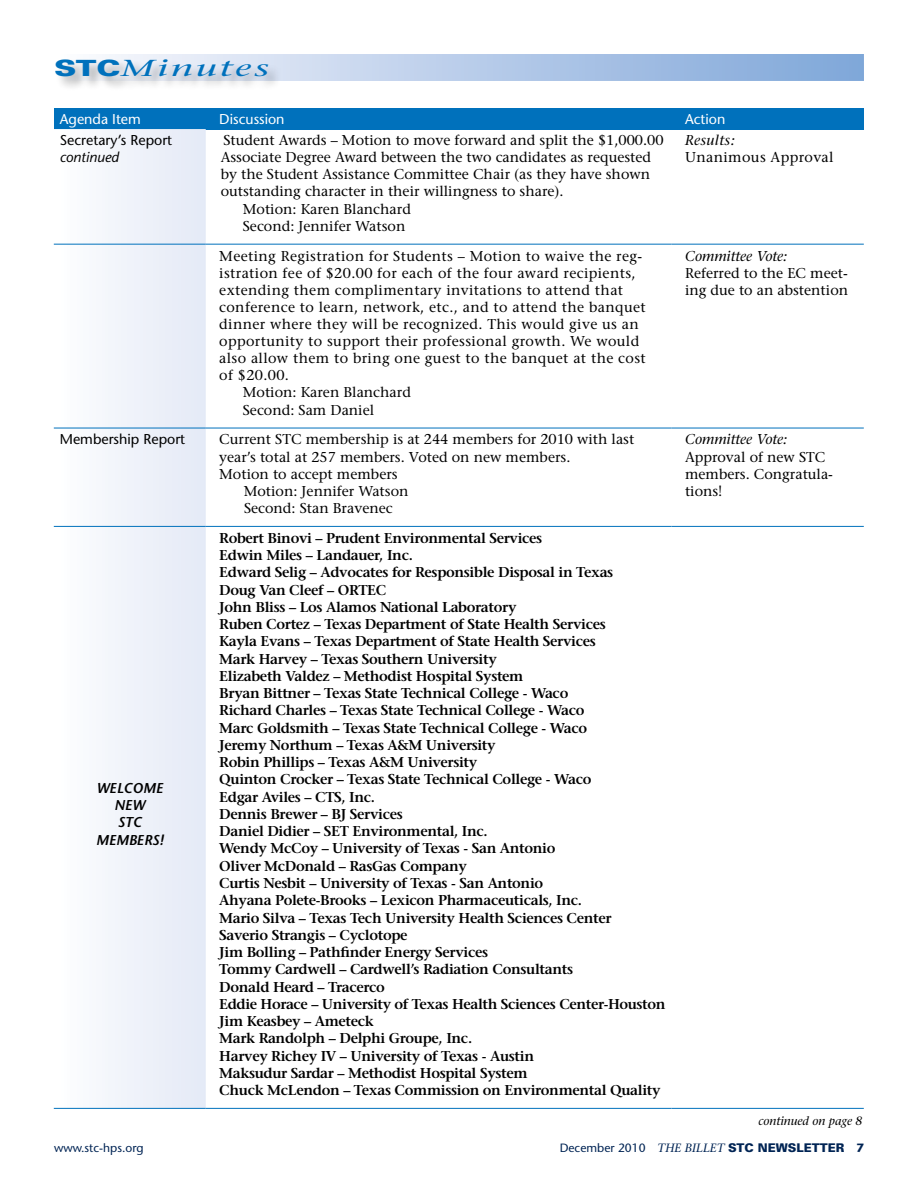
<style>
.page{position:relative;width:918px;height:1188px;background:#fff}
.page>*{position:absolute;margin:0;border:0;box-sizing:border-box;transform-origin:0 0}
.t1{font:italic 500 23.1px "Stone Serif Std";letter-spacing:.075em;color:#0071bc;scale:1.64 1}
.t2{font:600 14.25px/17.2px "Stone Serif Std";letter-spacing:-.025em;color:#000}
.t3{font:500 14.25px/17.1px "Stone Serif Std";color:#000}
.t4{font:500 14.25px/17.1px "Stone Serif Std";letter-spacing:.025em;color:#000}
.t5{font:500 14.25px/17.1px "Stone Sans Std";color:#000}
.t6{font:500 14.25px "Stone Sans Std";color:#fff}
.t7{font:italic 600 14.25px/17.1px "Stone Sans Std";color:#000;text-align:center}
.t8{font:900 12px "Univers LT Std";color:#002454}
.t9{font:italic 500 12px "Stone Serif Std";color:#000}
.t10{font:500 12px "Stone Sans Std";color:#002454}
.s1{font-family:"Univers LT Std";font-weight:900;font-style:normal;font-size:22.35px}
.s2{font-style:italic}
.s3{font-family:"Stone Sans Std";font-weight:500}
.s4{font-family:"Stone Serif Std";font-weight:500;font-style:italic}
.s5{font-family:"Stone Sans Std";font-weight:700}
</style>
<div class="page">
<div style="left:54px;top:54px;width:810px;height:27px;background:linear-gradient(to right,#fbfafe,#7da5d8)"></div>
<div style="left:55px;top:58px;width:227px;height:33px;background:#000;opacity:.3"></div>
<div style="left:54px;top:108px;width:152px;height:21px;background:#0071bc"></div>
<div style="left:206px;top:108px;width:466px;height:21px;background:#0071bc"></div>
<div style="left:672px;top:108px;width:192px;height:21px;background:#0071bc"></div>
<svg style="left:54px;top:129px;width:152px;height:979px"></svg>
<hr style="left:54px;top:1108px;width:152px;height:1px;background:#0071bc">
<hr style="left:206px;top:1108px;width:466px;height:1px;background:#0071bc">
<hr style="left:672px;top:1108px;width:192px;height:1px;background:#0071bc">
<hr style="left:54px;top:244px;width:152px;height:1px;background:#0071bc">
<hr style="left:206px;top:244px;width:466px;height:1px;background:#0071bc">
<hr style="left:672px;top:244px;width:192px;height:1px;background:#0071bc">
<hr style="left:54px;top:428px;width:152px;height:1px;background:#0071bc">
<hr style="left:206px;top:428px;width:466px;height:1px;background:#0071bc">
<hr style="left:672px;top:428px;width:192px;height:1px;background:#0071bc">
<hr style="left:54px;top:526px;width:152px;height:1px;background:#0071bc">
<hr style="left:206px;top:526px;width:466px;height:1px;background:#0071bc">
<hr style="left:672px;top:526px;width:192px;height:1px;background:#0071bc">
<p class="t1" style="left:54px;top:54px;width:133px"><span class="s1">STC</span>Minutes</p>
<p class="t6" style="left:60px;top:110px;width:83px">Agenda Item</p>
<p class="t6" style="left:219px;top:110px;width:67px">Discussion</p>
<p class="t6" style="left:685px;top:110px;width:42px">Action</p>
<p class="t5" style="left:60px;top:132px;width:114px">Secretary’s Report <span class="s2">continued</span></p>
<p class="t3" style="left:223px;top:132px;width:442px">Student Awards – Motion to move forward and split the $1,000.00</p>
<p class="t4" style="left:685px;top:132px;width:150px"><span class="s2">Results:<br></span>Unanimous Approval</p>
<p class="t3" style="left:221px;top:149px;width:432px">Associate Degree Award between the two candidates as requested</p>
<p class="t3" style="left:221px;top:166px;width:431px">by the Student Assistance Committee Chair (as they have shown</p>
<p class="t3" style="left:221px;top:183px;width:344px">outstanding character in their willingness to share).</p>
<p class="t3" style="left:243px;top:200px;width:170px">Motion: Karen Blanchard</p>
<p class="t3" style="left:243px;top:217px;width:164px">Second: Jennifer Watson</p>
<p class="t4" style="left:219px;top:247px;width:425px">Meeting Registration for Students – Motion to waive the reg-</p>
<p class="t4" style="left:219px;top:264px;width:418px">istration fee of $20.00 for each of the four award recipients,</p>
<p class="t4" style="left:219px;top:281px;width:405px">extending them complimentary invitations to attend that</p>
<p class="t4" style="left:219px;top:298px;width:428px">conference to learn, network, etc., and to attend the banquet</p>
<p class="t4" style="left:219px;top:316px;width:421px">dinner where they will be recognized. This would give us an</p>
<p class="t4" style="left:219px;top:333px;width:422px">opportunity to support their professional growth. We would</p>
<p class="t4" style="left:219px;top:350px;width:428px">also allow them to bring one guest to the banquet at the cost</p>
<p class="t3" style="left:219px;top:367px;width:71px">of $20.00.</p>
<p class="t3" style="left:243px;top:384px;width:170px">Motion: Karen Blanchard</p>
<p class="t3" style="left:243px;top:401px;width:133px">Second: Sam Daniel</p>
<p class="t5" style="left:60px;top:431px;width:127px">Membership Report</p>
<p class="t3" style="left:219px;top:431px;width:417px">Current STC membership is at 244 members for 2010 with last</p>
<p class="t3" style="left:219px;top:448px;width:353px">year’s total at 257 members. Voted on new members.</p>
<p class="t3" style="left:219px;top:465px;width:180px">Motion to accept members</p>
<p class="t3" style="left:244px;top:482px;width:166px">Motion: Jennifer Watson</p>
<p class="t3" style="left:244px;top:499px;width:150px">Second: Stan Bravenec</p>
<p class="t7" style="left:96px;top:780px;width:69px">WELCOME<br>NEW<br>STC<br>MEMBERS!</p>
<p class="t2" style="left:219px;top:529px;width:448px">Robert Binovi – Prudent Environmental Services<br>Edwin Miles – Landauer, Inc.<br>Edward Selig – Advocates for Responsible Disposal in Texas<br>Doug Van Cleef – ORTEC<br>John Bliss – Los Alamos National Laboratory<br>Ruben Cortez – Texas Department of State Health Services<br>Kayla Evans – Texas Department of State Health Services<br>Mark Harvey – Texas Southern University<br>Elizabeth Valdez – Methodist Hospital System<br>Bryan Bittner – Texas State Technical College - Waco<br>Richard Charles – Texas State Technical College - Waco<br>Marc Goldsmith – Texas State Technical College - Waco<br>Jeremy Northum – Texas A&amp;M University<br>Robin Phillips – Texas A&amp;M University<br>Quinton Crocker – Texas State Technical College - Waco<br>Edgar Aviles – CTS, Inc.<br>Dennis Brewer – BJ Services<br>Daniel Didier – SET Environmental, Inc.<br>Wendy McCoy – University of Texas - San Antonio<br>Oliver McDonald – RasGas Company<br>Curtis Nesbit – University of Texas - San Antonio<br>Ahyana Polete-Brooks – Lexicon Pharmaceuticals, Inc.<br>Mario Silva – Texas Tech University Health Sciences Center<br>Saverio Strangis – Cyclotope<br>Jim Bolling – Pathfinder Energy Services<br>Tommy Cardwell – Cardwell’s Radiation Consultants<br>Donald Heard – Tracerco<br>Eddie Horace – University of Texas Health Sciences Center-Houston Jim Keasbey – Ameteck<br>Mark Randolph – Delphi Groupe, Inc.<br>Harvey Richey IV – University of Texas - Austin<br>Maksudur Sardar – Methodist Hospital System<br>Chuck McLendon – Texas Commission on Environmental Quality</p>
<p class="t3" style="left:685px;top:247px;width:165px"><span class="s2">Committee Vote:<br></span>Referred to the EC meet&shy;ing due to an abstention</p>
<p class="t3" style="left:685px;top:431px;width:150px"><span class="s2">Committee Vote:<br></span>Approval of new STC members. Congratula&shy;tions!</p>
<p class="t9" style="left:758px;top:1114px;width:106px">continued on page 8</p>
<p class="t10" style="left:54px;top:1141px;width:91px">www.stc-hps.org</p>
<p class="t8" style="left:560px;top:1140px;width:306px"><span class="s3">December 2010</span> <span class="s4">THE BILLET</span> STC NEWSLETTER <span class="s5">7</span></p>
</div>
